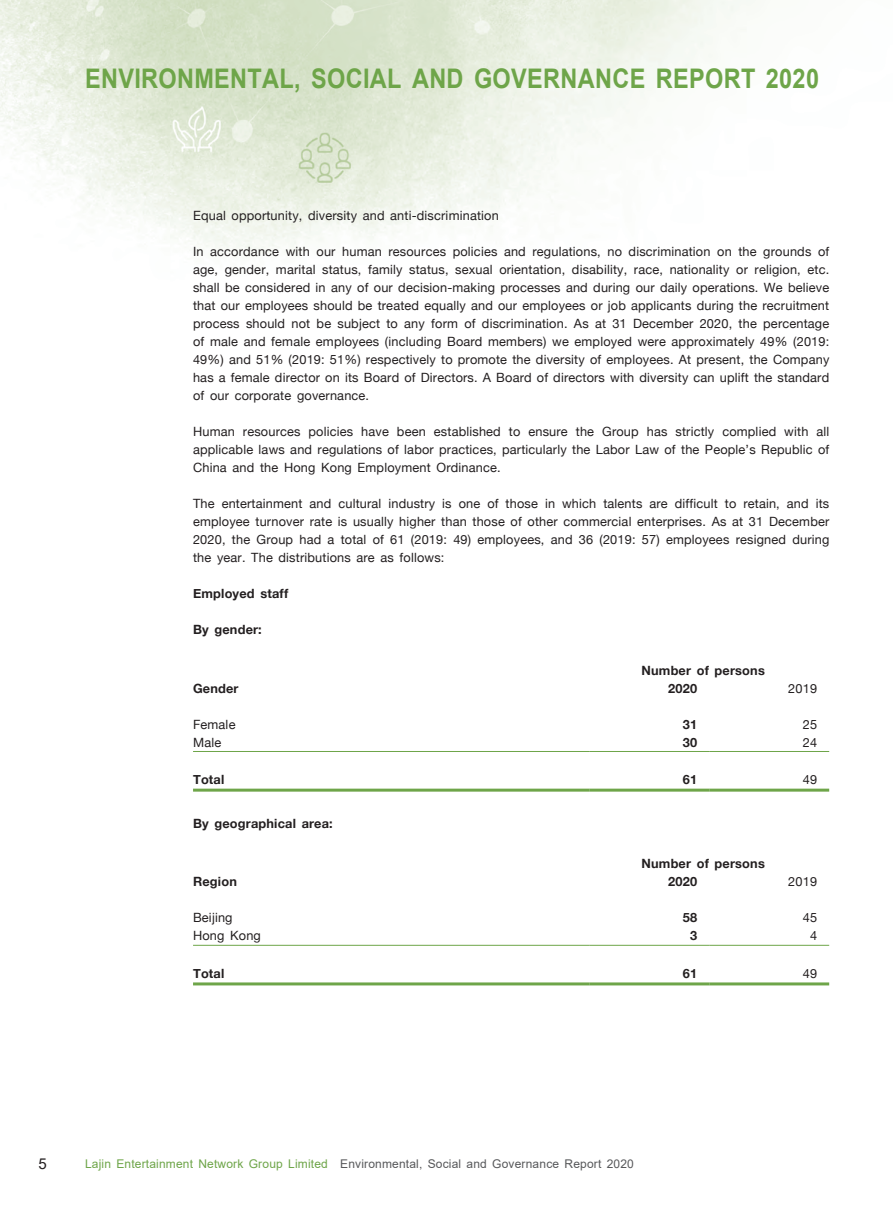
<style>
.page{position:relative;width:893px;height:1212px;background:#fff}
.page>*{position:absolute;margin:0;border:0;box-sizing:border-box;transform-origin:0 0}
.t1{font:700 27px "Arial";letter-spacing:.015em;color:#6ea549;scale:.87 1}
.t2{font:15px "Arial";color:#231f20}
._14_______P6{font:12.75px/18px "Helvetica Neue";letter-spacing:.015em;color:#231f20;text-align:justify}
._01_Body_Text{font:700 12.75px "Helvetica Neue";letter-spacing:.015em;color:#231f20}
._06a_______H5{font:12.75px "Helvetica Neue";letter-spacing:.015em;color:#231f20}
._14_______P6-2{font:700 12.75px "Helvetica Neue";letter-spacing:.015em;color:#231f20}
._15_Table_Stub{font:12.75px "Helvetica Neue";letter-spacing:.015em;color:#231f20}
._15_Table_Stub-2{font:700 12.75px "Helvetica Neue";letter-spacing:.015em;color:#231f20}
._01_Body_Text-2{font:12.75px "Helvetica Neue";letter-spacing:.015em;color:#231f20}
.t3{font:12px "Arial";letter-spacing:.015em;color:#57585a}
.s1{color:#6ea549}
</style>
<div class="page">
<img style="left:0;top:0;width:830px;height:986px">
<hr style="left:193px;top:751px;width:396px;height:1px;background:#6ea549">
<hr style="left:589px;top:751px;width:120px;height:1px;background:#6ea549">
<hr style="left:709px;top:751px;width:120px;height:1px;background:#6ea549">
<hr style="left:193px;top:789px;width:396px;height:3px;background:#6ea549">
<hr style="left:589px;top:789px;width:120px;height:3px;background:#6ea549">
<hr style="left:709px;top:789px;width:120px;height:3px;background:#6ea549">
<hr style="left:193px;top:945px;width:396px;height:1px;background:#6ea549">
<hr style="left:589px;top:945px;width:120px;height:1px;background:#6ea549">
<hr style="left:709px;top:945px;width:120px;height:1px;background:#6ea549">
<hr style="left:193px;top:982px;width:396px;height:3px;background:#6ea549">
<hr style="left:589px;top:982px;width:120px;height:3px;background:#6ea549">
<hr style="left:709px;top:982px;width:120px;height:3px;background:#6ea549">
<h1 class="t1" style="left:85px;top:60px;width:845px">ENVIRONMENTAL, SOCIAL AND GOVERNANCE REPORT 2020</h1>
<p class="_06a_______H5" style="left:193px;top:207px;width:307px">Equal opportunity, diversity and anti-discrimination</p>
<p class="_14_______P6" style="left:193px;top:243px;width:638px">In accordance with our human resources policies and regulations, no discrimination on the grounds of age, gender, marital status, family status, sexual orientation, disability, race, nationality or religion, etc. shall be considered in any of our decision-making processes and during our daily operations. We believe that our employees should be treated equally and our employees or job applicants during the recruitment process should not be subject to any form of discrimination. As at 31 December 2020, the percentage of male and female employees (including Board members) we employed were approximately 49% (2019:<br>49%) and 51% (2019: 51%) respectively to promote the diversity of employees. At present, the Company has a female director on its Board of Directors. A Board of directors with diversity can uplift the standard of our corporate governance.</p>
<p class="_14_______P6" style="left:193px;top:423px;width:638px">Human resources policies have been established to ensure the Group has strictly complied with all applicable laws and regulations of labor practices, particularly the Labor Law of the People’s Republic of China and the Hong Kong Employment Ordinance.</p>
<p class="_14_______P6" style="left:193px;top:495px;width:638px">The entertainment and cultural industry is one of those in which talents are difficult to retain, and its employee turnover rate is usually higher than those of other commercial enterprises. As at 31 December 2020, the Group had a total of 61 (2019: 49) employees, and 36 (2019: 57) employees resigned during the year. The distributions are as follows:</p>
<p class="_14_______P6-2" style="left:193px;top:584px;width:97px">Employed staff</p>
<p class="_14_______P6-2" style="left:193px;top:620px;width:70px">By gender:</p>
<p class="_01_Body_Text" style="left:642px;top:660px;width:125px">Number of persons</p>
<p class="_15_Table_Stub-2" style="left:193px;top:678px;width:47px">Gender</p>
<p class="_01_Body_Text" style="left:668px;top:678px;width:30px">2020</p>
<p class="_01_Body_Text-2" style="left:788px;top:679px;width:30px">2019</p>
<p class="_15_Table_Stub" style="left:193px;top:715px;width:44px">Female</p>
<p class="_01_Body_Text" style="left:683px;top:714px;width:16px">31</p>
<p class="_01_Body_Text-2" style="left:803px;top:715px;width:16px">25</p>
<p class="_15_Table_Stub" style="left:193px;top:733px;width:30px">Male</p>
<p class="_01_Body_Text" style="left:683px;top:732px;width:16px">30</p>
<p class="_01_Body_Text-2" style="left:803px;top:733px;width:16px">24</p>
<p class="_15_Table_Stub-2" style="left:193px;top:769px;width:33px">Total</p>
<p class="_01_Body_Text" style="left:683px;top:769px;width:16px">61</p>
<p class="_01_Body_Text-2" style="left:803px;top:770px;width:16px">49</p>
<p class="_14_______P6-2" style="left:193px;top:813px;width:141px">By geographical area:</p>
<p class="_01_Body_Text" style="left:642px;top:854px;width:125px">Number of persons</p>
<p class="_15_Table_Stub-2" style="left:193px;top:872px;width:45px">Region</p>
<p class="_01_Body_Text" style="left:668px;top:872px;width:30px">2020</p>
<p class="_01_Body_Text-2" style="left:788px;top:873px;width:30px">2019</p>
<p class="_15_Table_Stub" style="left:193px;top:909px;width:41px">Beijing</p>
<p class="_01_Body_Text" style="left:683px;top:908px;width:16px">58</p>
<p class="_01_Body_Text-2" style="left:803px;top:909px;width:16px">45</p>
<p class="_15_Table_Stub" style="left:193px;top:927px;width:69px">Hong Kong</p>
<p class="_01_Body_Text" style="left:690px;top:926px;width:9px">3</p>
<p class="_01_Body_Text-2" style="left:810px;top:927px;width:9px">4</p>
<p class="_15_Table_Stub-2" style="left:193px;top:963px;width:33px">Total</p>
<p class="_01_Body_Text" style="left:683px;top:963px;width:16px">61</p>
<p class="_01_Body_Text-2" style="left:803px;top:964px;width:16px">49</p>
<p class="t2" style="left:38px;top:1153px;width:10px">5</p>
<p class="t3" style="left:85px;top:1155px;width:550px"><span class="s1">Lajin Entertainment Network Group Limited</span> Environmental, Social and Governance Report 2020</p>
</div>
